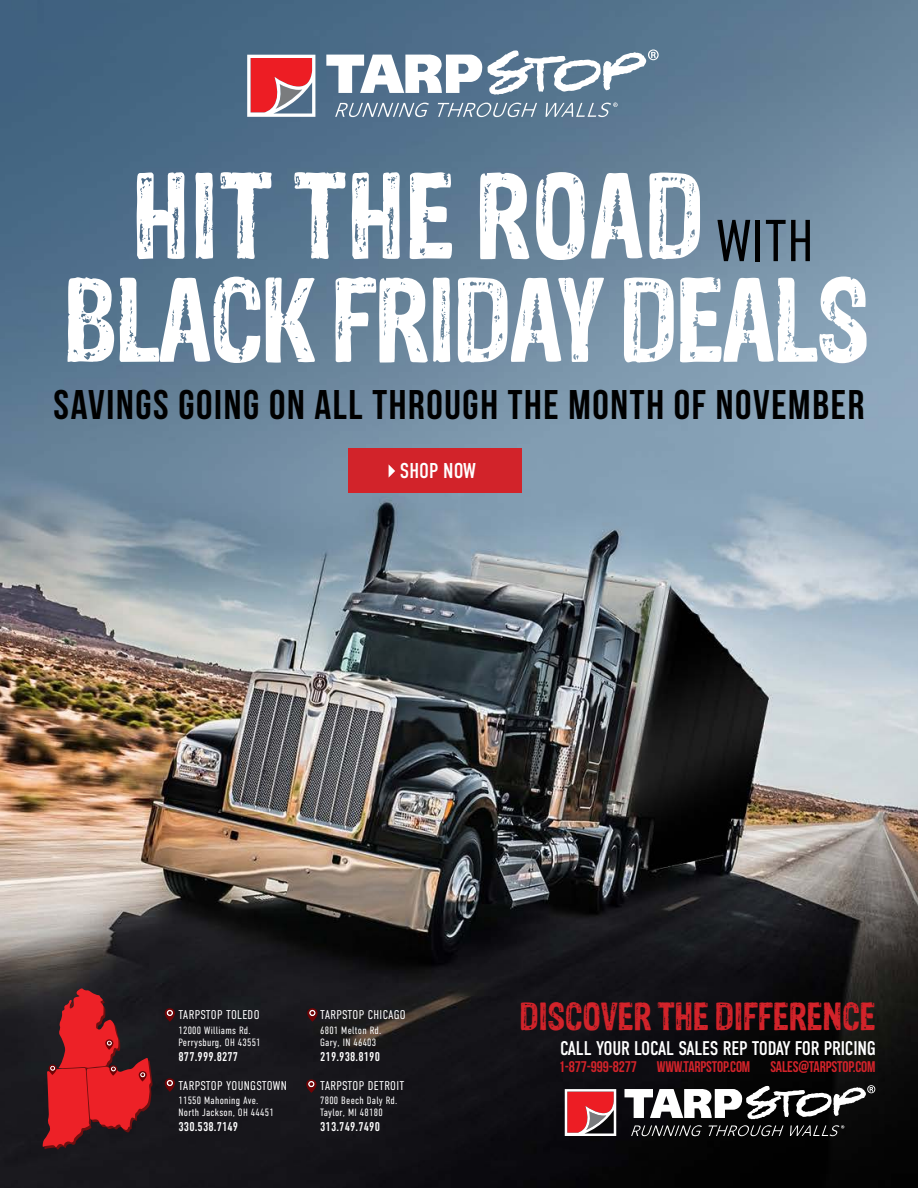
<style>
.page{position:relative;width:918px;height:1188px;background:#fff}
.page>*{position:absolute;margin:0;border:0;box-sizing:border-box;transform-origin:0 0}
.t1{font:100.05px "Sans Culottes";color:#fff}
.t2{font:98.25px "Sans Culottes";letter-spacing:-.03em;color:#fff}
.t3{font:300 58.95px "DIN Condensed";color:#000}
.t4{font:700 41.4px "Bebas Neue";letter-spacing:.04em;color:#000}
.t5{font:32.1px "Sans Culottes";letter-spacing:-.01em;color:#d2232a}
.t6{font:21.45px "DIN Condensed";color:#fff}
.t7{font:19.8px "DIN Condensed";letter-spacing:-.01em;color:#fff}
.t8{font:15.45px "Bebas Neue";letter-spacing:-.01em;color:#d2232a}
.t9{font:300 12.75px "DIN Condensed";letter-spacing:.025em;color:#fff}
.t10{font:12.75px "DIN Condensed";letter-spacing:.01em;color:#fff}
.t11{font:300 10.65px/11.7px "DIN Condensed";letter-spacing:.025em;color:#fff}
</style>
<div class="page">
<img style="left:0;top:0;width:918px;height:1188px">
<h1 class="t1" style="left:132px;top:142px;width:574px">HIT THE ROAD</h1>
<h2 class="t2" style="left:63px;top:248px;width:809px">BLACK FRIDAY DEALS</h2>
<h3 class="t3" style="left:716px;top:208px;width:99px">WITH</h3>
<h3 class="t4" style="left:54px;top:382px;width:812px">SAVINGS GOING ON ALL THROUGH THE MONTH OF NOVEMBER</h3>
<h3 class="t6" style="left:400px;top:459px;width:78px">SHOP NOW</h3>
<p class="t9" style="left:178px;top:1008px;width:83px">TARPSTOP TOLEDO</p>
<p class="t11" style="left:178px;top:1025px;width:84px">12000 Williams Rd.<br>Perrysburg, OH 43551</p>
<p class="t10" style="left:178px;top:1049px;width:61px">877.999.8277</p>
<p class="t9" style="left:178px;top:1078px;width:110px">TARPSTOP YOUNGSTOWN</p>
<p class="t11" style="left:178px;top:1095px;width:97px">11550 Mahoning Ave.<br>North Jackson, OH 44451</p>
<p class="t10" style="left:178px;top:1119px;width:61px">330.538.7149</p>
<p class="t9" style="left:320px;top:1008px;width:87px">TARPSTOP CHICAGO</p>
<p class="t11" style="left:320px;top:1025px;width:63px">6801 Melton Rd.<br>Gary, IN 46403</p>
<p class="t10" style="left:320px;top:1049px;width:61px">219.938.8190</p>
<p class="t9" style="left:320px;top:1078px;width:86px">TARPSTOP DETROIT</p>
<p class="t11" style="left:320px;top:1095px;width:79px">7800 Beech Daly Rd.<br>Taylor, MI 48180</p>
<p class="t10" style="left:320px;top:1119px;width:61px">313.749.7490</p>
<h3 class="t5" style="left:519px;top:993px;width:358px">DISCOVER THE DIFFERENCE</h3>
<h3 class="t8" style="left:559px;top:1058px;width:79px">1-877-999-8277</h3>
<h3 class="t8" style="left:657px;top:1058px;width:95px">WWW.TARPSTOP.COM</h3>
<h3 class="t8" style="left:770px;top:1058px;width:107px">SALES@TARPSTOP.COM</h3>
<h3 class="t7" style="left:560px;top:1037px;width:318px">CALL YOUR LOCAL SALES REP TODAY FOR PRICING</h3>
</div>
